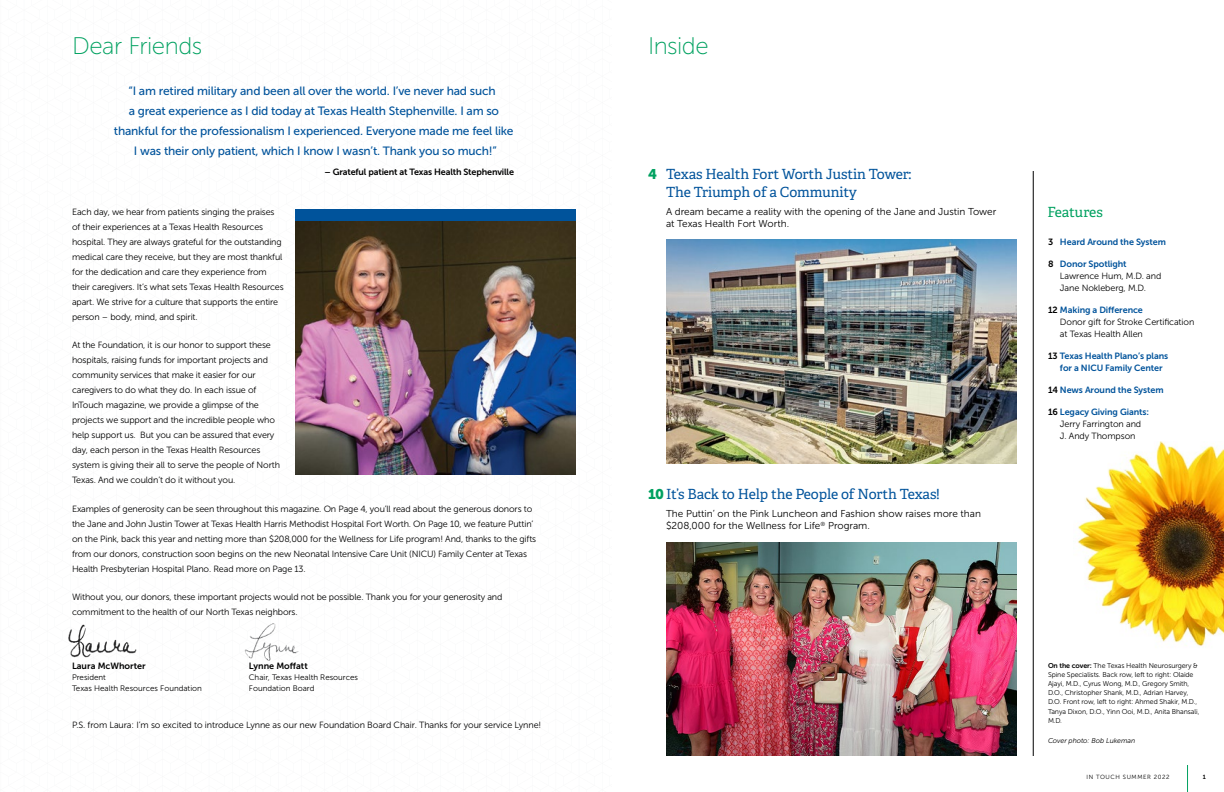
<style>
.page{position:relative;width:1224px;height:792px;background:#fff}
.page>*{position:absolute;margin:0;border:0;box-sizing:border-box;transform-origin:0 0}
.t1{font:24px "Museo Sans 100";letter-spacing:-.02em;color:#00a160}
.t2{font:14px/18px "Adelle";letter-spacing:-.01em;color:#00539b}
.t3{font:14px "Adelle";letter-spacing:-.01em;color:#00a160}
.t4{font:12px/20px "Museo Sans 500";letter-spacing:-.015em;color:#00539b;text-align:center}
.t5{font:10px/12px "Museo Sans 300";color:#000}
.t6{font:9px/15px "Museo Sans 300";letter-spacing:-.015em;color:#000}
.t7{font:9px/12px "Museo Sans 700";letter-spacing:-.01em;color:#00539b}
.t8{font:9px "Museo Sans 700";letter-spacing:-.015em;color:#000}
.t9{font:8px/11px "Museo Sans 300";color:#000}
.t10{font:7px/9px "Museo Sans 300";letter-spacing:-.01em;color:#000}
.t11{font:italic 7px "Museo Sans 300";letter-spacing:-.01em;color:#000}
.t12{font:6px "Museo Sans 300";letter-spacing:.1em;color:#000}
.t13{font:6px "Museo Sans 700";color:#000}
.s1{font-family:"Museo Sans 900";color:#00a160}
.s2{color:#000}
.s3{font-family:"Museo Sans 700"}
</style>
<div class="page">
<img style="left:1078px;top:441px;width:146px;height:206px">
<svg style="left:1187px;top:765px;width:1px;height:27px"></svg>
<hr style="left:1033px;top:171px;width:1px;height:585px;background:#000">
<img style="left:666px;top:240px;width:351px;height:224px">
<img style="left:666px;top:542px;width:351px;height:214px">
<img style="left:295px;top:221px;width:281px;height:253px">
<div style="left:295px;top:209px;width:281px;height:12px;background:#00539b"></div>
<img style="left:68px;top:624px;width:69px;height:34px">
<img style="left:244px;top:623px;width:55px;height:38px">
<h1 class="t1" style="left:72px;top:33px;width:132px">Dear Friends</h1>
<p class="t4" style="left:114px;top:81px;width:401px">“I am retired military and been all over the world. I’ve never had such<br>a great experience as I did today at Texas Health Stephenville. I am so thankful for the professionalism I experienced. Everyone made me feel like I was their only patient, which I know I wasn’t. Thank you so much!”</p>
<p class="t8" style="left:324px;top:166px;width:191px">– Grateful patient at Texas Health Stephenville</p>
<p class="t6" style="left:72px;top:204px;width:213px">Each day, we hear from patients singing the praises of their experiences at a Texas Health Resources hospital. They are always grateful for the outstanding medical care they receive, but they are most thankful for the dedication and care they experience from their caregivers. It’s what sets Texas Health Resources apart. We strive for a culture that supports the entire person – body, mind, and spirit.</p>
<p class="t6" style="left:72px;top:338px;width:210px">At the Foundation, it is our honor to support these hospitals, raising funds for important projects and community services that make it easier for our caregivers to do what they do. In each issue of InTouch magazine, we provide a glimpse of the projects we support and the incredible people who help support us. But you can be assured that every day, each person in the Texas Health Resources system is giving their all to serve the people of North Texas. And we couldn’t do it without you.</p>
<p class="t6" style="left:72px;top:501px;width:466px">Examples of generosity can be seen throughout this magazine. On Page 4, you’ll read about the generous donors to the Jane and John Justin Tower at Texas Health Harris Methodist Hospital Fort Worth. On Page 10, we feature Puttin’ on the Pink, back this year and netting more than $208,000 for the Wellness for Life program! And, thanks to the gifts from our donors, construction soon begins on the new Neonatal Intensive Care Unit (NICU) Family Center at Texas Health Presbyterian Hospital Plano. Read more on Page 13.</p>
<p class="t6" style="left:72px;top:590px;width:432px">Without you, our donors, these important projects would not be possible. Thank you for your generosity and commitment to the health of our North Texas neighbors.</p>
<p class="t8" style="left:249px;top:661px;width:60px">Lynne Moffatt</p>
<p class="t9" style="left:249px;top:672px;width:111px">Chair, Texas Health Resources<br>Foundation Board</p>
<p class="t8" style="left:72px;top:661px;width:75px">Laura McWhorter</p>
<p class="t9" style="left:72px;top:672px;width:131px">President<br>Texas Health Resources Foundation</p>
<p class="t6" style="left:72px;top:717px;width:471px">P.S. from Laura: I’m so excited to introduce Lynne as our new Foundation Board Chair. Thanks for your service Lynne!</p>
<h1 class="t1" style="left:648px;top:33px;width:62px">Inside</h1>
<h2 class="t2" style="left:666px;top:164px;width:247px;text-indent:-18px"><span class="s1">4</span> Texas Health Fort Worth Justin Tower:<br>The Triumph of a Community</h2>
<p class="t5" style="left:666px;top:205px;width:332px">A dream became a reality with the opening of the Jane and Justin Tower at Texas Health Fort Worth.</p>
<h2 class="t2" style="left:648px;top:484px;width:293px"><span class="s1">10</span>It’s Back to Help the People of North Texas!</h2>
<p class="t5" style="left:666px;top:508px;width:317px">The Puttin’ on the Pink Luncheon and Fashion show raises more than $208,000 for the Wellness for Life<sup>®</sup> Program.</p>
<h2 class="t3" style="left:1047px;top:202px;width:57px">Features</h2>
<p class="t7" style="left:1048px;top:236px;width:119px"><span class="s2">3</span> Heard Around the System</p>
<p class="t7" style="left:1048px;top:258px;width:80px"><span class="s2">8</span> Donor Spotlight</p>
<p class="t6" style="left:1060px;top:270px;width:103px;line-height:12px">Lawrence Hum, M.D. and<br>Jane Nokleberg, M.D.</p>
<p class="t7" style="left:1048px;top:304px;width:96px"><span class="s2">12</span> Making a Difference</p>
<p class="t6" style="left:1060px;top:316px;width:136px;line-height:12px">Donor gift for Stroke Certification at Texas Health Allen</p>
<p class="t7" style="left:1060px;top:350px;width:110px;text-indent:-12px"><span class="s2">13</span> Texas Health Plano’s plans for a NICU Family Center</p>
<p class="t7" style="left:1048px;top:384px;width:117px"><span class="s2">14</span> News Around the System</p>
<p class="t7" style="left:1048px;top:406px;width:103px"><span class="s2">16</span> Legacy Giving Giants:</p>
<p class="t6" style="left:1060px;top:418px;width:83px;line-height:12px">Jerry Farrington and<br>J. Andy Thompson</p>
<p class="t10" style="left:1048px;top:662px;width:153px"><span class="s3">On the cover:</span> The Texas Health Neurosurgery &amp; Spine Specialists. Back row, left to right: Olaide Ajayi, M.D., Cyrus Wong, M.D., Gregory Smith, D.O., Christopher Shank, M.D., Adrian Harvey, D.O. Front row, left to right: Ahmed Shakir, M.D., Tanya Dixon, D.O., Yinn Ooi, M.D., Anita Bhansali, M.D.</p>
<p class="t11" style="left:1048px;top:736px;width:89px">Cover photo: Bob Lukeman</p>
<p class="t12" style="left:1087px;top:773px;width:84px">IN TOUCH SUMMER 2022</p>
<p class="t13" style="left:1203px;top:773px;width:5px">1</p>
</div>
